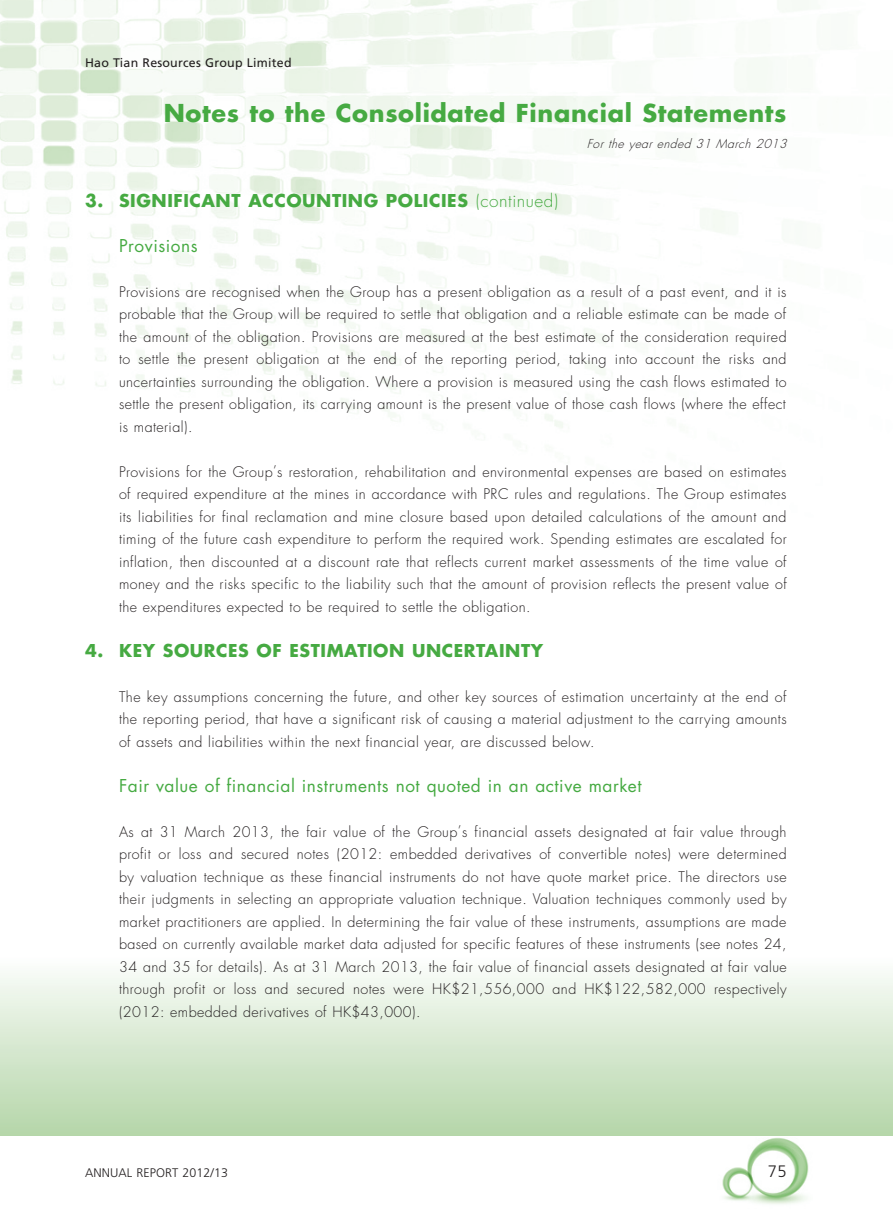
<style>
.page{position:relative;width:893px;height:1212px;background:#fff}
.page>*{position:absolute;margin:0;border:0;box-sizing:border-box;transform-origin:0 0}
.t1{font:700 24px "Futura Std";letter-spacing:.025em;color:#46aa42}
.Heading_1{font:700 17.25px "Futura Std";letter-spacing:.035em;color:#46aa42}
.Heading_2{font:17.25px "Futura Std";letter-spacing:.03em;color:#46aa42}
.t2{font:300 16.5px "Frutiger LT Std";color:#231f20}
.Body_Text{font:300 14.25px/22.5px "Futura Std";letter-spacing:.03em;color:#231f20;text-align:justify}
.t3{font:12.45px "Frutiger LT Std";letter-spacing:.02em;color:#231f20}
.t4{font:300 12.45px "Frutiger LT Std";letter-spacing:.01em;color:#231f20}
.t5{font:italic 300 12px "Futura Std";color:#231f20}
.s1{font-weight:300}
</style>
<div class="page">
<div style="left:0;top:907px;width:893px;height:228px;background:linear-gradient(to bottom,#fff,#b7d7ac)"></div>
<img style="left:0;top:0;width:802px;height:428px">
<img style="left:734px;top:1123px;width:85px;height:81px">
<img style="left:722px;top:1161px;width:37px;height:41px">
<p class="t3" style="left:85px;top:56px;width:208px">Hao Tian Resources Group Limited</p>
<h1 class="t1" style="left:164px;top:97px;width:624px">Notes to the Consolidated Financial Statements</h1>
<p class="t5" style="left:587px;top:136px;width:205px">For the year ended 31 March 2013</p>
<p class="Heading_1" style="left:85px;top:189px;width:475px">3. SIGNIFICANT ACCOUNTING POLICIES <span class="s1">(continued)</span></p>
<p class="Heading_2" style="left:119px;top:234px;width:80px">Provisions</p>
<p class="Body_Text" style="left:119px;top:281px;width:669px">Provisions are recognised when the Group has a present obligation as a result of a past event, and it is probable that the Group will be required to settle that obligation and a reliable estimate can be made of the amount of the obligation. Provisions are measured at the best estimate of the consideration required to settle the present obligation at the end of the reporting period, taking into account the risks and uncertainties surrounding the obligation. Where a provision is measured using the cash flows estimated to settle the present obligation, its carrying amount is the present value of those cash flows (where the effect is material).</p>
<p class="Body_Text" style="left:119px;top:461px;width:669px">Provisions for the Group’s restoration, rehabilitation and environmental expenses are based on estimates of required expenditure at the mines in accordance with PRC rules and regulations. The Group estimates its liabilities for final reclamation and mine closure based upon detailed calculations of the amount and timing of the future cash expenditure to perform the required work. Spending estimates are escalated for inflation, then discounted at a discount rate that reflects current market assessments of the time value of money and the risks specific to the liability such that the amount of provision reflects the present value of the expenditures expected to be required to settle the obligation.</p>
<p class="Heading_1" style="left:85px;top:639px;width:460px">4. KEY SOURCES OF ESTIMATION UNCERTAINTY</p>
<p class="Body_Text" style="left:119px;top:686px;width:669px">The key assumptions concerning the future, and other key sources of estimation uncertainty at the end of the reporting period, that have a significant risk of causing a material adjustment to the carrying amounts of assets and liabilities within the next financial year, are discussed below.</p>
<p class="Heading_2" style="left:119px;top:774px;width:524px">Fair value of financial instruments not quoted in an active market</p>
<p class="Body_Text" style="left:119px;top:821px;width:669px">As at 31 March 2013, the fair value of the Group’s financial assets designated at fair value through profit or loss and secured notes (2012: embedded derivatives of convertible notes) were determined by valuation technique as these financial instruments do not have quote market price. The directors use their judgments in selecting an appropriate valuation technique. Valuation techniques commonly used by market practitioners are applied. In determining the fair value of these instruments, assumptions are made based on currently available market data adjusted for specific features of these instruments (see notes 24, 34 and 35 for details). As at 31 March 2013, the fair value of financial assets designated at fair value through profit or loss and secured notes were HK$21,556,000 and HK$122,582,000 respectively (2012: embedded derivatives of HK$43,000).</p>
<p class="t4" style="left:85px;top:1166px;width:144px">ANNUAL REPORT 2012/13</p>
<p class="t2" style="left:768px;top:1162px;width:20px">75</p>
</div>
